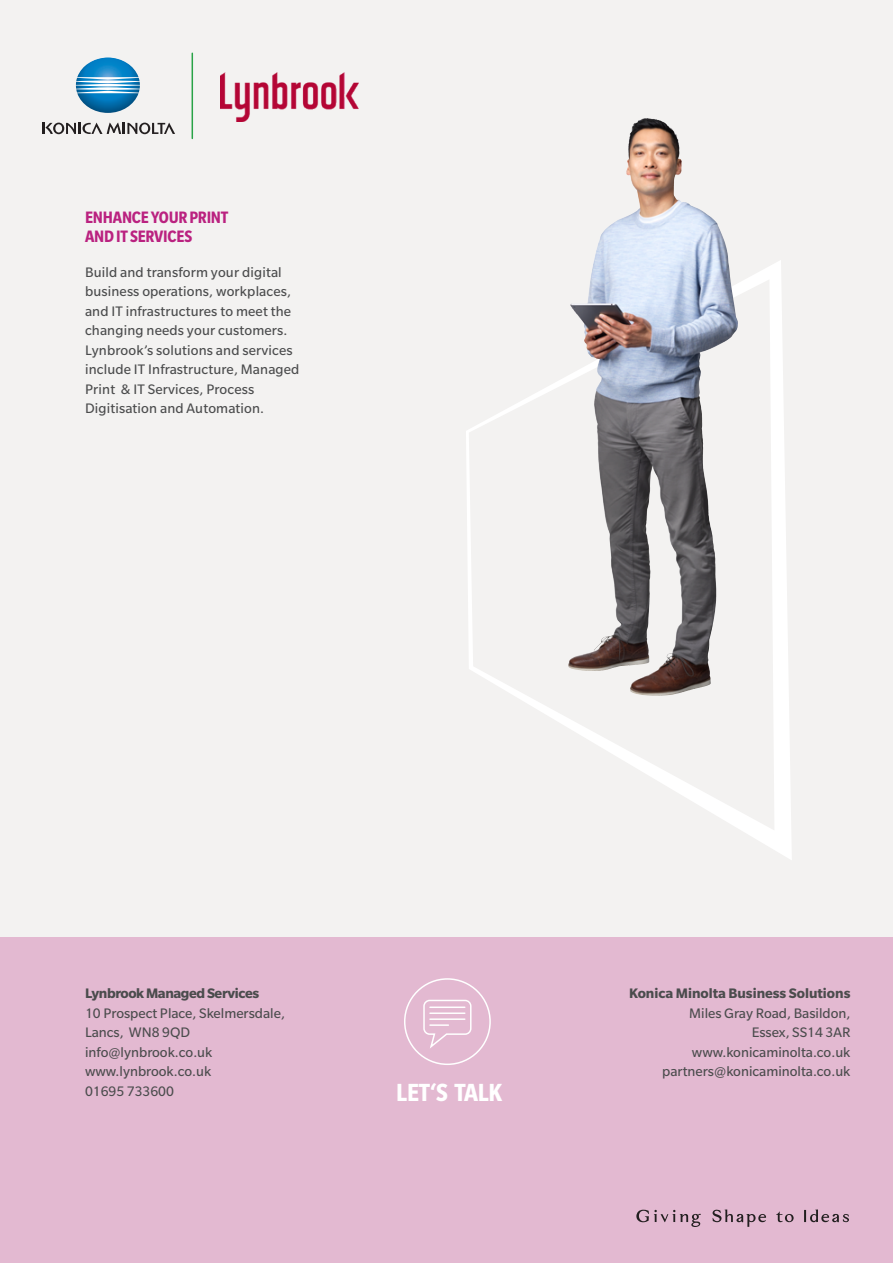
<style>
.page{position:relative;width:893px;height:1263px;background:#f3f2f1}
.page>*{position:absolute;margin:0;border:0;box-sizing:border-box;transform-origin:0 0}
.t1{font:700 condensed 27px "Slate Pro";letter-spacing:-.01em;color:#fff}
.Brochure_Introhead_B{font:700 condensed 18px/19.5px "Slate Pro";letter-spacing:-.015em;color:#ba2280}
.Brochure_Address_Reg{font:15px/19.5px "Slate Pro";color:#4b4c4d}
.Brochure_Copy_Reg_10{font:15px/19.5px "Slate Pro";letter-spacing:.01em;color:#4b4c4d}
.s1{font-weight:700}
</style>
<div class="page">
<div style="left:0;top:937px;width:893px;height:326px;background:#e3b9d1"></div>
<svg style="left:466px;top:260px;width:326px;height:600px"></svg>
<svg style="left:631px;top:118px;width:13px;height:13px"></svg>
<div style="left:404px;top:978px;width:87px;height:87px;border:2px solid #fff;border-radius:50%"></div>
<svg style="left:423px;top:999px;width:49px;height:49px"></svg>
<svg style="left:712px;top:1209px;width:54px;height:18px"></svg>
<svg style="left:804px;top:1209px;width:45px;height:13px"></svg>
<svg style="left:636px;top:1210px;width:65px;height:17px"></svg>
<svg style="left:776px;top:1211px;width:18px;height:11px"></svg>
<svg style="left:191px;top:52px;width:87px;height:55px"></svg>
<img style="left:76px;top:57px;width:64px;height:56px">
<svg style="left:43px;top:123px;width:132px;height:11px"></svg>
<img style="left:221px;top:73px;width:138px;height:49px">
<hr style="left:192px;top:53px;width:1px;height:85px;background:#29a347">
<p class="Brochure_Introhead_B" style="left:85px;top:207px;width:145px">ENHANCE YOUR PRINT<br>AND IT SERVICES</p>
<p class="Brochure_Copy_Reg_10" style="left:85px;top:262px;width:208px">Build and transform your digital business operations, workplaces, and IT infrastructures to meet the changing needs your customers.</p>
<p class="Brochure_Copy_Reg_10" style="left:85px;top:340px;width:216px">Lynbrook’s solutions and services include IT Infrastructure, Managed<br>Print &amp; IT Services, Process<br>Digitisation and Automation.</p>
<p class="Brochure_Address_Reg" style="left:85px;top:984px;width:201px"><span class="s1">Lynbrook Managed Services<br></span>10 Prospect Place, Skelmersdale,<br>Lancs, WN8 9QD</p>
<p class="Brochure_Address_Reg" style="left:85px;top:1042px;width:129px">info@lynbrook.co.uk www.lynbrook.co.uk</p>
<p class="Brochure_Address_Reg" style="left:85px;top:1081px;width:90px">01695 733600</p>
<p class="t1" style="left:396px;top:1078px;width:108px">LET‘S TALK</p>
<p class="Brochure_Address_Reg" style="left:629px;top:984px;width:223px;text-align:right"><span class="s1">Konica Minolta Business Solutions<br></span>Miles Gray Road, Basildon,<br>Essex, SS14 3AR</p>
<p class="Brochure_Address_Reg" style="left:692px;top:1042px;width:160px">www.konicaminolta.co.uk</p>
<p class="Brochure_Address_Reg" style="left:662px;top:1062px;width:190px">partners@konicaminolta.co.uk</p>
</div>
